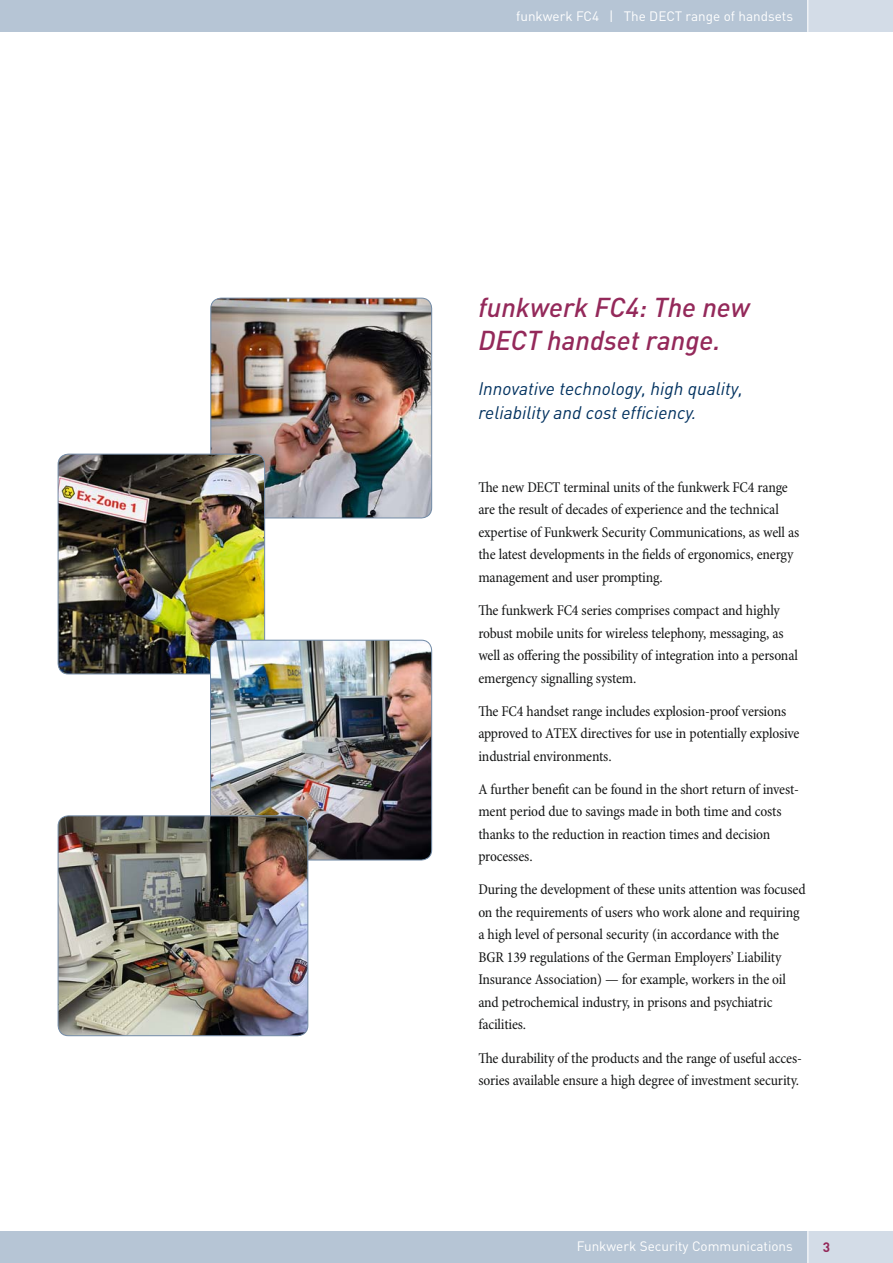
<style>
.page{position:relative;width:893px;height:1263px;background:#fff}
.page>*{position:absolute;margin:0;border:0;box-sizing:border-box;transform-origin:0 0}
.t1{font:italic 500 27px/33px "DIN";color:#94295a}
.t2{font:italic 18px/24px "DIN";color:#00315f}
.t3{font:condensed 15px/22.5px "Minion Pro";letter-spacing:-.01em;color:#151616}
.t4{font:13.5px "DIN";color:#fff}
.t5{font:700 13.5px "DIN";color:#94295a}
</style>
<div class="page">
<img style="left:211px;top:298px;width:221px;height:220px;border-radius:10px">
<div style="left:210px;top:298px;width:222px;height:220px;border:1px solid #718aa6;border-radius:10px"></div>
<img style="left:58px;top:454px;width:207px;height:220px;border-radius:10px">
<div style="left:58px;top:454px;width:207px;height:220px;border:1px solid #718aa6;border-radius:10px"></div>
<img style="left:211px;top:640px;width:221px;height:220px;border-radius:10px">
<div style="left:210px;top:640px;width:222px;height:220px;border:1px solid #718aa6;border-radius:10px"></div>
<img style="left:58px;top:816px;width:250px;height:220px;border-radius:10px">
<div style="left:58px;top:815px;width:250px;height:221px;border:1px solid #718aa6;border-radius:10px"></div>
<div style="left:0;top:0;width:893px;height:32px;background:#b6c5d5"></div>
<div style="left:808px;top:0;width:85px;height:32px;background:#d3dce7"></div>
<hr style="left:807px;top:0;width:1px;height:32px;background:#fff">
<div style="left:0;top:1231px;width:893px;height:32px;background:#b6c5d5"></div>
<div style="left:808px;top:1231px;width:85px;height:32px;background:#d3dce7"></div>
<hr style="left:807px;top:1231px;width:1px;height:32px;background:#fff">
<p class="t4" style="left:516px;top:11px;width:278px">funkwerk FC4 | The DECT range of handsets</p>
<h1 class="t1" style="left:478px;top:294px;width:273px">funkwerk FC4: The new<br>DECT handset range.</h1>
<p class="t2" style="left:478px;top:379px;width:266px">Innovative technology, high quality, reliability and cost efficiency.</p>
<p class="t3" style="left:478px;top:477px;width:323px">The new DECT terminal units of the funkwerk FC4 range are the result of decades of experience and the technical expertise of Funkwerk Security Communications, as well as the latest developments in the fields of ergonomics, energy management and user prompting.</p>
<p class="t3" style="left:478px;top:600px;width:321px">The funkwerk FC4 series comprises compact and highly robust mobile units for wireless telephony, messaging, as well as offering the possibility of integration into a personal emergency signalling system.</p>
<p class="t3" style="left:478px;top:701px;width:323px">The FC4 handset range includes explosion-proof versions approved to ATEX directives for use in potentially explosive industrial environments.</p>
<p class="t3" style="left:478px;top:779px;width:322px">A further benefit can be found in the short return of invest&shy;ment period due to savings made in both time and costs thanks to the reduction in reaction times and decision processes.</p>
<p class="t3" style="left:478px;top:880px;width:329px">During the development of these units attention was focused on the requirements of users who work alone and requiring a high level of personal security (in accordance with the BGR 139 regulations of the German Employers’ Liability Insurance Association) — for example, workers in the oil and petro chemical industry, in prisons and psychiatric facilities.</p>
<p class="t3" style="left:478px;top:1048px;width:325px">The durability of the products and the range of useful acces&shy;sories available ensure a high degree of investment security.</p>
<p class="t4" style="left:577px;top:1242px;width:218px">Funkwerk Security Communications</p>
<p class="t5" style="left:823px;top:1242px;width:9px">3</p>
</div>
